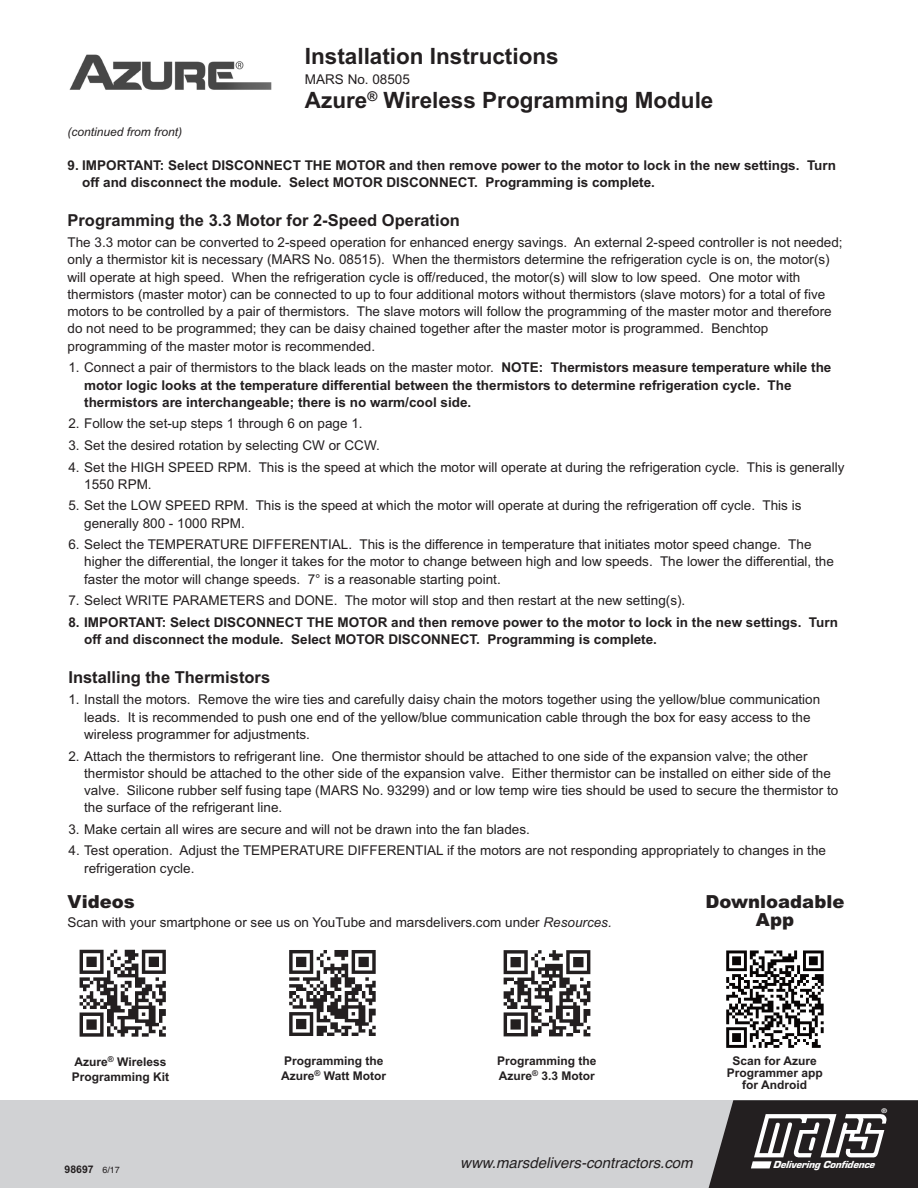
<style>
.page{position:relative;width:918px;height:1188px;background:#fff}
.page>*{position:absolute;margin:0;border:0;box-sizing:border-box;transform-origin:0 0}
.t1{font:700 22.5px "Arial";color:#231f20}
.t2{font:900 18px/18.6px "Arial";color:#231f20;text-align:center}
.t3{font:700 16.5px "Arial";color:#231f20}
.t4{font:italic 15px "Helvetica";color:#231f20}
.t5{font:13.5px/17.2px "Arial";color:#231f20}
.t6{font:700 13.5px/17.2px "Arial";color:#231f20}
.t7{font:700 12px/15.5px "Arial";color:#231f20}
.t8{font:italic 12px "Arial";color:#231f20}
.t9{font:italic 10.65px "Eurostile Black DTC";color:#fff}
.t10{font:700 10.5px "Arial";color:#231f20}
.t11{font:700 6.45px "Helvetica Neue";color:#fff;scale:1.1 1}
.s1{font-weight:400}
.s2{font-style:italic}
.s3{font-family:"Helvetica";font-weight:400;font-size:9px}
</style>
<div class="page">
<img style="left:69px;top:54px;width:203px;height:36px">
<div style="left:0;top:1100px;width:918px;height:88px;background:#d1d2d4"></div>
<svg style="left:708px;top:1100px;width:210px;height:88px;background:#4b4849"></svg>
<img style="left:289px;top:950px;width:87px;height:86px">
<img style="left:79px;top:949px;width:87px;height:88px">
<img style="left:503px;top:950px;width:88px;height:87px">
<img style="left:726px;top:950px;width:98px;height:98px">
<h1 class="t1" style="left:305px;top:44px;width:255px">Installation Instructions</h1>
<p class="t5" style="left:305px;top:71px;width:107px">MARS No. 08505</p>
<h1 class="t1" style="left:305px;top:87px;width:410px">Azure<sup>®</sup> Wireless Programming Module</h1>
<p class="t8" style="left:68px;top:125px;width:116px">(continued from front)</p>
<p class="t6" style="left:82px;top:156px;width:755px;text-indent:-15px">9. IMPORTANT: Select DISCONNECT THE MOTOR and then remove power to the motor to lock in the new settings. Turn off and disconnect the module. Select MOTOR DISCONNECT. Programming is complete.</p>
<p class="t3" style="left:68px;top:210px;width:394px">Programming the 3.3 Motor for 2-Speed Operation</p>
<p class="t5" style="left:68px;top:234px;width:777px">The 3.3 motor can be converted to 2-speed operation for enhanced energy savings. An external 2-speed controller is not needed; only a thermistor kit is necessary (MARS No. 08515). When the thermistors determine the refrigeration cycle is on, the motor(s) will operate at high speed. When the refrigeration cycle is off/reduced, the motor(s) will slow to low speed. One motor with thermistors (master motor) can be connected to up to four additional motors without thermistors (slave motors) for a total of five motors to be controlled by a pair of thermistors. The slave motors will follow the programming of the master motor and therefore do not need to be programmed; they can be daisy chained together after the master motor is programmed. Benchtop programming of the master motor is recommended.</p>
<p class="t6" style="left:84px;top:359px;width:749px;text-indent:-16px"><span class="s1">1. Connect a pair of thermistors to the black leads on the master motor.</span> NOTE: Thermistors measure temperature while the motor logic looks at the temperature differential between the thermistors to determine refrigeration cycle. The thermistors are interchangeable; there is no warm/cool side.</p>
<p class="t5" style="left:68px;top:415px;width:296px">2. Follow the set-up steps 1 through 6 on page 1.</p>
<p class="t5" style="left:68px;top:437px;width:313px">3. Set the desired rotation by selecting CW or CCW.</p>
<p class="t5" style="left:84px;top:458px;width:762px;text-indent:-16px">4. Set the HIGH SPEED RPM. This is the speed at which the motor will operate at during the refrigeration cycle. This is generally<br>1550 RPM.</p>
<p class="t5" style="left:84px;top:497px;width:719px;text-indent:-16px">5. Set the LOW SPEED RPM. This is the speed at which the motor will operate at during the refrigeration off cycle. This is generally 800 - 1000 RPM.</p>
<p class="t5" style="left:84px;top:536px;width:751px;text-indent:-16px">6. Select the TEMPERATURE DIFFERENTIAL. This is the difference in temperature that initiates motor speed change. The higher the differential, the longer it takes for the motor to change between high and low speeds. The lower the differential, the faster the motor will change speeds. 7° is a reasonable starting point.</p>
<p class="t5" style="left:68px;top:592px;width:618px">7. Select WRITE PARAMETERS and DONE. The motor will stop and then restart at the new setting(s).</p>
<p class="t6" style="left:84px;top:614px;width:755px;text-indent:-16px">8. IMPORTANT: Select DISCONNECT THE MOTOR and then remove power to the motor to lock in the new settings. Turn off and disconnect the module. Select MOTOR DISCONNECT. Programming is complete.</p>
<p class="t3" style="left:68px;top:668px;width:203px">Installing the Thermistors</p>
<p class="t5" style="left:84px;top:691px;width:738px;text-indent:-16px">1. Install the motors. Remove the wire ties and carefully daisy chain the motors together using the yellow/blue communication leads. It is recommended to push one end of the yellow/blue communication cable through the box for easy access to the wireless programmer for adjustments.</p>
<p class="t5" style="left:84px;top:747px;width:756px;text-indent:-16px">2. Attach the thermistors to refrigerant line. One thermistor should be attached to one side of the expansion valve; the other thermistor should be attached to the other side of the expansion valve. Either thermistor can be installed on either side of the valve. Silicone rubber self fusing tape (MARS No. 93299) and or low temp wire ties should be used to secure the thermistor to the surface of the refrigerant line.</p>
<p class="t5" style="left:68px;top:821px;width:463px">3. Make certain all wires are secure and will not be drawn into the fan blades.</p>
<p class="t5" style="left:84px;top:842px;width:743px;text-indent:-16px">4. Test operation. Adjust the TEMPERATURE DIFFERENTIAL if the motors are not responding appropriately to changes in the refrigeration cycle.</p>
<h2 class="t2" style="left:68px;top:892px;width:69px">Videos</h2>
<p class="t5" style="left:68px;top:914px;width:546px">Scan with your smartphone or see us on YouTube and marsdelivers.com under <span class="s2">Resources.</span></p>
<p class="t7" style="left:72px;top:1054px;width:99px">Azure<sup>®</sup> Wireless<br>Programming Kit</p>
<p class="t7" style="left:281px;top:1053px;width:106px">Programming the<br>Azure<sup>®</sup> Watt Motor</p>
<p class="t7" style="left:497px;top:1053px;width:101px">Programming the<br>Azure<sup>®</sup> 3.3 Motor</p>
<h2 class="t2" style="left:706px;top:892px;width:140px">Downloadable<br>App</h2>
<p class="t7" style="left:727px;top:1054px;width:98px;line-height:12px;text-align:center">Scan for Azure<br>Programmer app for Android</p>
<p class="t11" style="left:881px;top:1107px;width:7px">®</p>
<p class="t10" style="left:64px;top:1163px;width:57px">98697 <span class="s3">6/17</span></p>
<p class="t4" style="left:460px;top:1154px;width:234px">www.marsdelivers-contractors.com</p>
<p class="t9" style="left:773px;top:1159px;width:105px">Delivering Confidence</p>
</div>
